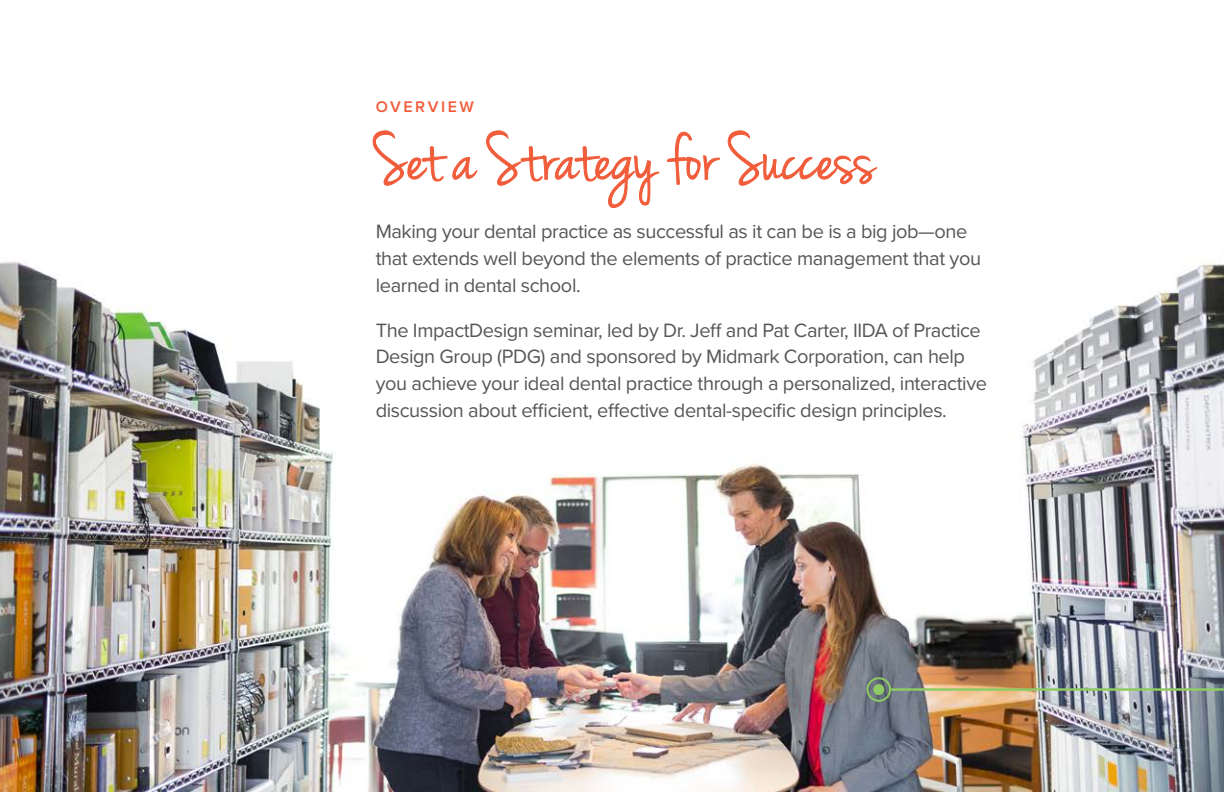
<style>
.page{position:relative;width:1224px;height:792px;background:#fff}
.page>*{position:absolute;margin:0;border:0;box-sizing:border-box;transform-origin:0 0}
.t1{font:73.4px "Jenna Sue";color:#f15c3a}
.t2{font:20px/26.6px "Proxima Nova";letter-spacing:-.02em;color:#555659}
.t3{font:600 16px "Proxima Nova";letter-spacing:.16em;color:#f15c3a}
</style>
<div class="page">
<img style="left:0;top:158px;width:1224px;height:634px">
<svg style="left:372px;top:130px;width:106px;height:56px"></svg>
<svg style="left:486px;top:130px;width:173px;height:78px"></svg>
<svg style="left:667px;top:131px;width:53px;height:60px"></svg>
<svg style="left:727px;top:130px;width:150px;height:56px"></svg>
<hr style="left:891px;top:688px;width:333px;height:3px;background:#8fca64">
<div style="left:867px;top:677px;width:24px;height:25px;border:2px solid #8fca64;border-radius:50%"></div>
<div style="left:873px;top:684px;width:11px;height:11px;background:#8fca64;border-radius:50%"></div>
<p class="t3" style="left:376px;top:95px;width:100px">OVERVIEW</p>
<p class="t1" style="left:374px;top:116px;width:502px">Set a Strategy for Success</p>
<p class="t2" style="left:376px;top:217px;width:607px">Making your dental practice as successful as it can be is a big job—one that extends well beyond the elements of practice management that you learned in dental school.</p>
<p class="t2" style="left:376px;top:316px;width:613px">The ImpactDesign seminar, led by Dr. Jeff and Pat Carter, IIDA of Practice Design Group (PDG) and sponsored by Midmark Corporation, can help you achieve your ideal dental practice through a personalized, interactive discussion about efficient, effective dental-specific design principles.</p>
</div>
